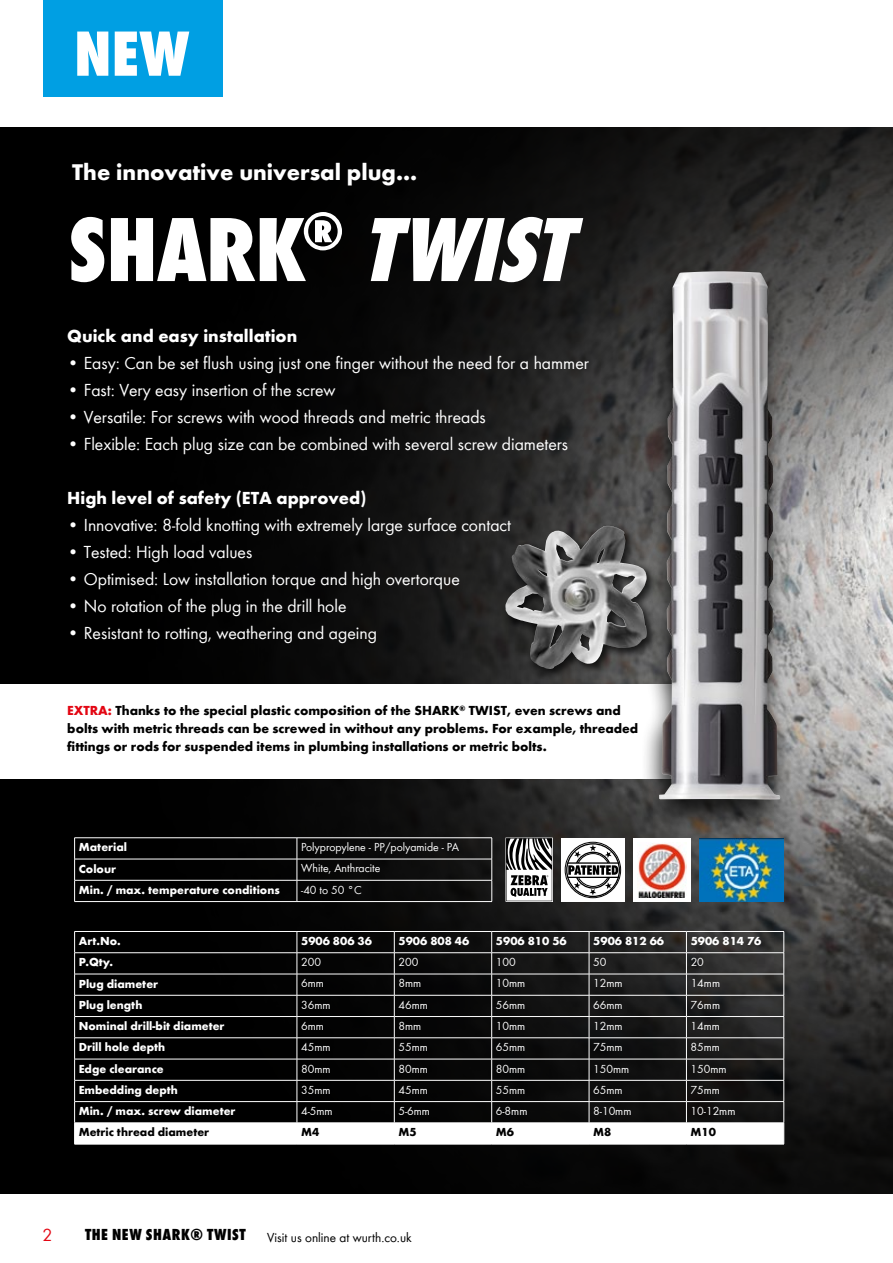
<style>
.page{position:relative;width:893px;height:1263px;background:#fff}
.page>*{position:absolute;margin:0;border:0;box-sizing:border-box;transform-origin:0 0}
.t1{font:94.5px "Wuerth Extra Bold Cond Caps";letter-spacing:-.01em;color:#fff}
.t2{font:800 condensed 66.3px "Wuerth Global";color:#fff}
.t3{font:700 23.4px "Wuerth Global";color:#fff}
.t4{font:18px "Wuerth Global";color:#fff}
.t5{font:700 18px "Wuerth Global";color:#fff}
.t6{font:18px "Wuerth";color:#e30613}
.t7{font:16.5px "Wuerth Extra Bold Cond Caps";letter-spacing:.03em;color:#000}
.t8{font:700 13.5px/18px "Wuerth Global";color:#000}
.t9{font:13.5px "Wuerth";color:#000}
.t10{font:12px "Wuerth";color:#fff}
.t11{font:700 12px "Wuerth";color:#fff}
.t12{font:700 12px "Wuerth";color:#000}
.s1{font-style:italic}
.s2{color:#e30613}
</style>
<div class="page">
<img style="left:0;top:128px;width:893px;height:1066px">
<div style="left:561px;top:838px;width:63px;height:64px;background:#fff"></div>
<div style="left:0;top:684px;width:674px;height:94px;background:#fff"></div>
<div style="left:638px;top:267px;width:156px;height:566px;background:#000;opacity:.75"></div>
<img style="left:659px;top:271px;width:121px;height:528px">
<div style="left:43px;top:0;width:180px;height:96px;background:#009fe3"></div>
<div style="left:502px;top:523px;width:156px;height:157px;background:#000;opacity:.75"></div>
<img style="left:505px;top:526px;width:100px;height:143px">
<hr style="left:74px;top:837px;width:223px;height:1px;background:#fff">
<hr style="left:297px;top:837px;width:195px;height:1px;background:#fff">
<hr style="left:74px;top:859px;width:223px;height:1px;background:#fff">
<hr style="left:297px;top:859px;width:195px;height:1px;background:#fff">
<hr style="left:74px;top:880px;width:223px;height:1px;background:#fff">
<svg style="left:74px;top:838px;width:1px;height:63px"></svg>
<hr style="left:297px;top:880px;width:195px;height:1px;background:#fff">
<svg style="left:297px;top:838px;width:1px;height:63px"></svg>
<svg style="left:492px;top:838px;width:1px;height:63px"></svg>
<hr style="left:74px;top:901px;width:223px;height:1px;background:#fff">
<hr style="left:297px;top:901px;width:195px;height:1px;background:#fff">
<hr style="left:74px;top:931px;width:223px;height:1px;background:#fff">
<hr style="left:297px;top:931px;width:97px;height:1px;background:#fff">
<hr style="left:394px;top:931px;width:98px;height:1px;background:#fff">
<hr style="left:492px;top:931px;width:97px;height:1px;background:#fff">
<hr style="left:589px;top:931px;width:97px;height:1px;background:#fff">
<hr style="left:686px;top:931px;width:98px;height:1px;background:#fff">
<svg style="left:74px;top:932px;width:711px;height:212px;background:#2f2f2f"></svg>
<hr style="left:74px;top:1144px;width:223px;height:1px;background:#fff">
<hr style="left:297px;top:1144px;width:97px;height:1px;background:#fff">
<hr style="left:394px;top:1144px;width:98px;height:1px;background:#fff">
<hr style="left:492px;top:1144px;width:97px;height:1px;background:#fff">
<hr style="left:589px;top:1144px;width:97px;height:1px;background:#fff">
<hr style="left:686px;top:1144px;width:98px;height:1px;background:#fff">
<div style="left:505px;top:837px;width:48px;height:65px;border:1px solid #fff"></div>
<svg style="left:506px;top:838px;width:46px;height:63px"></svg>
<div style="left:633px;top:838px;width:58px;height:64px;background:#fff"></div>
<img style="left:637px;top:843px;width:49px;height:54px">
<div style="left:566px;top:843px;width:54px;height:54px;border:1px solid #000;border-radius:50%"></div>
<svg style="left:568px;top:845px;width:50px;height:50px"></svg>
<div style="left:565px;top:842px;width:56px;height:56px;border:1px solid #000;border-radius:50%"></div>
<img style="left:699px;top:838px;width:84px;height:63px">
<h2 class="t2" style="left:74px;top:14px;width:117px">NEW</h2>
<p class="t3" style="left:72px;top:159px;width:347px">The innovative universal plug...</p>
<h1 class="t1" style="left:68px;top:183px;width:529px">SHARK<sup>®</sup> <span class="s1">TWIST</span></h1>
<p class="t5" style="left:67px;top:325px;width:232px">Quick and easy installation</p>
<p class="t4" style="left:67px;top:352px;width:523px">• Easy: Can be set flush using just one finger without the need for a hammer</p>
<p class="t4" style="left:67px;top:379px;width:270px">• Fast: Very easy insertion of the screw</p>
<p class="t4" style="left:67px;top:406px;width:420px">• Versatile: For screws with wood threads and metric threads</p>
<p class="t4" style="left:67px;top:433px;width:502px">• Flexible: Each plug size can be combined with several screw diameters</p>
<p class="t5" style="left:67px;top:487px;width:301px">High level of safety (ETA approved)</p>
<p class="t4" style="left:67px;top:514px;width:445px">• Innovative: 8-fold knotting with extremely large surface contact</p>
<p class="t4" style="left:67px;top:541px;width:187px">• Tested: High load values</p>
<p class="t4" style="left:67px;top:568px;width:394px">• Optimised: Low installation torque and high overtorque</p>
<p class="t4" style="left:67px;top:595px;width:281px">• No rotation of the plug in the drill hole</p>
<p class="t4" style="left:67px;top:622px;width:311px">• Resistant to rotting, weathering and ageing</p>
<p class="t8" style="left:67px;top:701px;width:572px"><span class="s2">EXTRA:</span> Thanks to the special plastic composition of the SHARK<sup>®</sup> TWIST, even screws and bolts with metric threads can be screwed in without any problems. For example, threaded fittings or rods for suspended items in plumbing installations or metric bolts.</p>
<p class="t11" style="left:79px;top:838px;width:50px">Material</p>
<p class="t10" style="left:301px;top:839px;width:159px">Polypropylene - PP/polyamide - PA</p>
<p class="t11" style="left:79px;top:860px;width:39px">Colour</p>
<p class="t10" style="left:301px;top:860px;width:81px">White, Anthracite</p>
<p class="t11" style="left:79px;top:881px;width:202px">Min. / max. temperature conditions</p>
<p class="t10" style="left:301px;top:881px;width:62px">-40 to 50 °C</p>
<p class="t11" style="left:79px;top:932px;width:44px">Art.No.</p>
<p class="t11" style="left:301px;top:932px;width:72px">5906 806 36</p>
<p class="t11" style="left:399px;top:932px;width:72px">5906 808 46</p>
<p class="t11" style="left:496px;top:932px;width:72px">5906 810 56</p>
<p class="t11" style="left:593px;top:932px;width:72px">5906 812 66</p>
<p class="t11" style="left:691px;top:932px;width:72px">5906 814 76</p>
<p class="t11" style="left:79px;top:953px;width:36px">P.Qty.</p>
<p class="t10" style="left:301px;top:954px;width:21px">200</p>
<p class="t10" style="left:399px;top:954px;width:21px">200</p>
<p class="t10" style="left:496px;top:954px;width:21px">100</p>
<p class="t10" style="left:593px;top:954px;width:15px">50</p>
<p class="t10" style="left:691px;top:954px;width:15px">20</p>
<p class="t11" style="left:79px;top:975px;width:81px">Plug diameter</p>
<p class="t10" style="left:301px;top:975px;width:24px">6mm</p>
<p class="t10" style="left:399px;top:975px;width:24px">8mm</p>
<p class="t10" style="left:496px;top:975px;width:31px">10mm</p>
<p class="t10" style="left:593px;top:975px;width:31px">12mm</p>
<p class="t10" style="left:691px;top:975px;width:31px">14mm</p>
<p class="t11" style="left:79px;top:996px;width:65px">Plug length</p>
<p class="t10" style="left:301px;top:996px;width:31px">36mm</p>
<p class="t10" style="left:398px;top:996px;width:31px">46mm</p>
<p class="t10" style="left:496px;top:996px;width:31px">56mm</p>
<p class="t10" style="left:593px;top:996px;width:31px">66mm</p>
<p class="t10" style="left:691px;top:996px;width:31px">76mm</p>
<p class="t11" style="left:79px;top:1017px;width:147px">Nominal drill-bit diameter</p>
<p class="t10" style="left:301px;top:1018px;width:24px">6mm</p>
<p class="t10" style="left:398px;top:1018px;width:24px">8mm</p>
<p class="t10" style="left:496px;top:1018px;width:31px">10mm</p>
<p class="t10" style="left:593px;top:1018px;width:31px">12mm</p>
<p class="t10" style="left:691px;top:1018px;width:31px">14mm</p>
<p class="t11" style="left:79px;top:1038px;width:88px">Drill hole depth</p>
<p class="t10" style="left:301px;top:1039px;width:31px">45mm</p>
<p class="t10" style="left:398px;top:1039px;width:31px">55mm</p>
<p class="t10" style="left:496px;top:1039px;width:31px">65mm</p>
<p class="t10" style="left:593px;top:1039px;width:31px">75mm</p>
<p class="t10" style="left:691px;top:1039px;width:31px">85mm</p>
<p class="t11" style="left:79px;top:1060px;width:86px">Edge clearance</p>
<p class="t10" style="left:301px;top:1060px;width:31px">80mm</p>
<p class="t10" style="left:398px;top:1060px;width:31px">80mm</p>
<p class="t10" style="left:496px;top:1060px;width:31px">80mm</p>
<p class="t10" style="left:593px;top:1060px;width:38px">150mm</p>
<p class="t10" style="left:691px;top:1060px;width:38px">150mm</p>
<p class="t11" style="left:79px;top:1081px;width:101px">Embedding depth</p>
<p class="t10" style="left:301px;top:1082px;width:31px">35mm</p>
<p class="t10" style="left:398px;top:1082px;width:31px">45mm</p>
<p class="t10" style="left:496px;top:1082px;width:31px">55mm</p>
<p class="t10" style="left:593px;top:1082px;width:31px">65mm</p>
<p class="t10" style="left:691px;top:1082px;width:31px">75mm</p>
<p class="t11" style="left:79px;top:1102px;width:158px">Min. / max. screw diameter</p>
<p class="t10" style="left:301px;top:1103px;width:33px">4-5mm</p>
<p class="t10" style="left:398px;top:1103px;width:33px">5-6mm</p>
<p class="t10" style="left:496px;top:1103px;width:33px">6-8mm</p>
<p class="t10" style="left:593px;top:1103px;width:40px">8-10mm</p>
<p class="t10" style="left:691px;top:1103px;width:46px">10-12mm</p>
<p class="t12" style="left:79px;top:1123px;width:132px">Metric thread diameter</p>
<p class="t12" style="left:301px;top:1123px;width:20px">M4</p>
<p class="t12" style="left:398px;top:1123px;width:20px">M5</p>
<p class="t12" style="left:496px;top:1123px;width:20px">M6</p>
<p class="t12" style="left:593px;top:1123px;width:20px">M8</p>
<p class="t12" style="left:691px;top:1123px;width:27px">M10</p>
<p class="t6" style="left:43px;top:1222px;width:11px">2</p>
<p class="t7" style="left:85px;top:1223px;width:162px">THE NEW SHARK® TWIST</p>
<p class="t9" style="left:267px;top:1228px;width:146px">Visit us online at wurth.co.uk</p>
</div>
